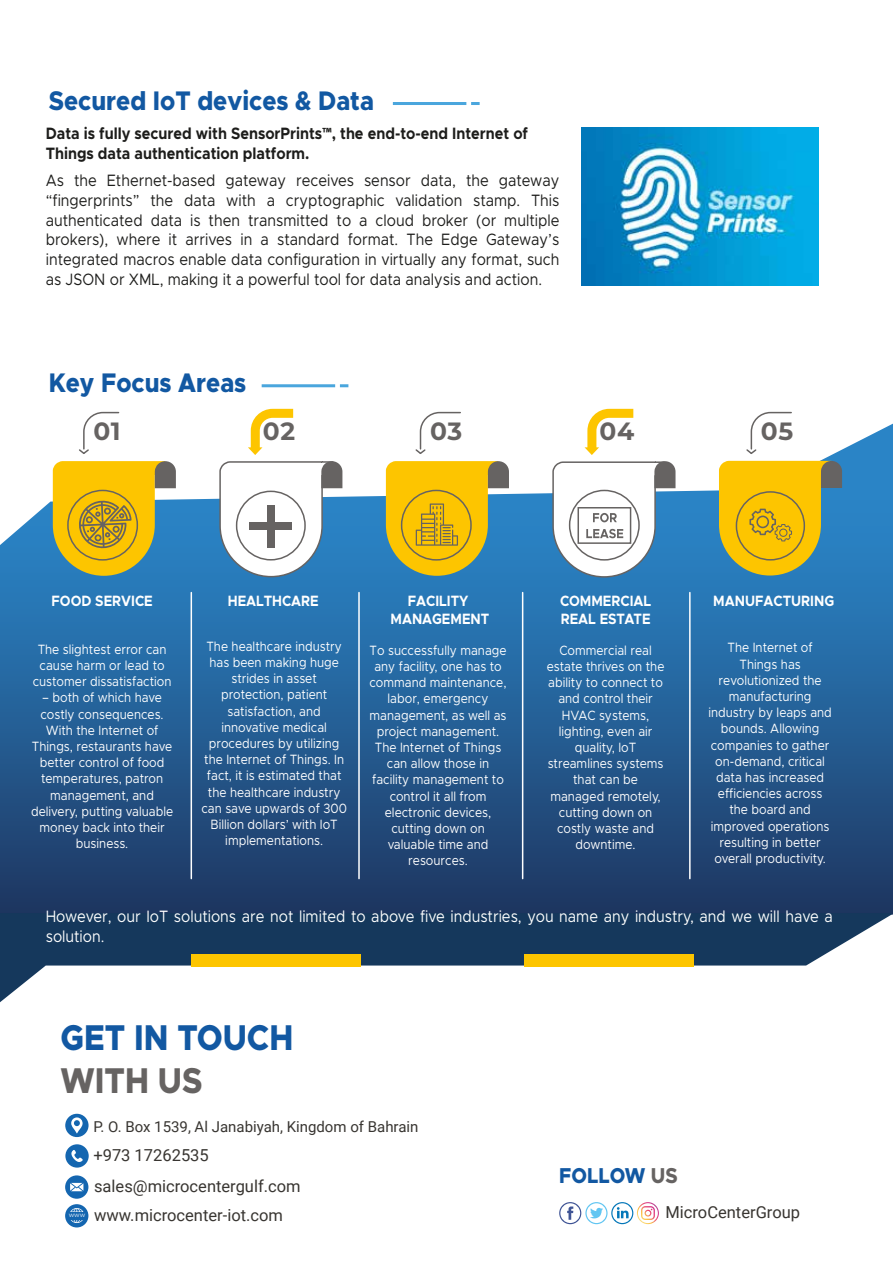
<style>
.page{position:relative;width:893px;height:1263px;background:#fff}
.page>*{position:absolute;margin:0;border:0;box-sizing:border-box;transform-origin:0 0}
.t1{font:800 36px "Metropolis";color:#1258a2;scale:.89 1}
.t2{font:800 36px "Metropolis";color:#666362;scale:.89 1}
.t3{font:800 27px "Metropolis";color:#1258a2;scale:.89 1}
.t4{font:700 24.9px "Montserrat";letter-spacing:.02em;color:#666362}
.t5{font:800 21.6px "Metropolis";color:#1258a2;scale:.89 1}
.t6{font:16.5px/19.8px "Metropolis";color:#1d1d1b;text-align:justify;scale:.89 1}
.t7{font:16.5px/19.8px "Metropolis";color:#fff;scale:.89 1}
.t8{font:700 16.5px/19.8px "Metropolis";color:#1d1d1b;scale:.89 1}
.t9{font:16.5px "Roboto";color:#383531}
.t10{font:700 15px/18px "Metropolis";color:#fff;text-align:center;scale:.89 1}
.t11{font:15px "Roboto";color:#383531}
.t12{font:13.5px/16.2px "Metropolis";color:#fff;text-align:center;scale:.89 1}
.t13{font:300 6.45px "Metropolis";color:#fff;scale:1.06 1}
.s1{font-family:"Myriad Pro"}
.s2{color:#666362}
</style>
<div class="page">
<svg style="left:65px;top:1175px;width:23px;height:24px"></svg>
<div style="left:65px;top:1144px;width:24px;height:23px;background:#1466b0;border-radius:50%"></div>
<div style="left:65px;top:1114px;width:24px;height:23px;background:#1466b0;border-radius:50%"></div>
<svg style="left:675px;top:423px;width:218px;height:64px"></svg>
<img style="left:582px;top:127px;width:236px;height:158px">
<svg style="left:0;top:487px;width:893px;height:428px;background:#265e93"></svg>
<svg style="left:0;top:913px;width:892px;height:90px;fill:#15385c"></svg>
<svg style="left:79px;top:411px;width:41px;height:43px"></svg>
<svg style="left:53px;top:461px;width:123px;height:115px;background:#c0ab37"></svg>
<svg style="left:415px;top:411px;width:46px;height:43px"></svg>
<svg style="left:386px;top:461px;width:123px;height:115px;background:#c1ac34"></svg>
<svg style="left:219px;top:408px;width:123px;height:170px"></svg>
<div style="left:237px;top:491px;width:68px;height:69px;background:#fff;border-radius:50%"></div>
<div style="left:236px;top:491px;width:70px;height:69px;border:2px solid #666362;border-radius:50%"></div>
<div style="left:267px;top:505px;width:7px;height:42px;background:#666362"></div>
<div style="left:250px;top:522px;width:42px;height:8px;background:#666362"></div>
<svg style="left:552px;top:408px;width:123px;height:170px"></svg>
<div style="left:577px;top:507px;width:54px;height:37px;border:2px solid #666362"></div>
<svg style="left:745px;top:411px;width:48px;height:44px"></svg>
<svg style="left:719px;top:461px;width:123px;height:114px;background:#c4ae30"></svg>
<hr style="left:191px;top:592px;width:1px;height:287px;background:#fff">
<hr style="left:358px;top:592px;width:2px;height:287px;background:#fff">
<hr style="left:522px;top:592px;width:1px;height:287px;background:#fff">
<hr style="left:689px;top:592px;width:2px;height:287px;background:#fff">
<div style="left:525px;top:955px;width:169px;height:12px;background:#fdc500"></div>
<div style="left:192px;top:955px;width:169px;height:12px;background:#fdc500"></div>
<hr style="left:393px;top:102px;width:73px;height:3px;background:#4aa6dd">
<svg style="left:471px;top:102px;width:9px;height:3px"></svg>
<hr style="left:262px;top:384px;width:73px;height:3px;background:#4aa6dd">
<svg style="left:340px;top:384px;width:8px;height:3px"></svg>
<svg style="left:71px;top:1117px;width:12px;height:16px"></svg>
<svg style="left:70px;top:1183px;width:13px;height:8px"></svg>
<div style="left:65px;top:1204px;width:23px;height:23px;background:#1466b0;border-radius:50%"></div>
<svg style="left:71px;top:1150px;width:12px;height:12px"></svg>
<svg style="left:559px;top:1202px;width:100px;height:22px"></svg>
<svg style="left:70px;top:1208px;width:14px;height:15px"></svg>
<div style="left:68px;top:1212px;width:19px;height:7px;background:#1466b0"></div>
<h2 class="t3" style="left:49px;top:84px;width:367px">Secured IoT devices &amp; Data</h2>
<p class="t8" style="left:46px;top:124px;width:543px">Data is fully secured with SensorPrints<span class="s1">™</span>, the end-to-end Internet of<br>Things data authentication platform.</p>
<p class="t6" style="left:46px;top:170px;width:579px">As the Ethernet-based gateway receives sensor data, the gateway “fingerprints” the data with a cryptographic validation stamp. This authenticated data is then transmitted to a cloud broker (or multiple brokers), where it arrives in a standard format. The Edge Gateway’s integrated macros enable data configuration in virtually any format, such as JSON or XML, making it a powerful tool for data analysis and action.</p>
<h2 class="t3" style="left:49px;top:366px;width:224px">Key Focus Areas</h2>
<h3 class="t4" style="left:93px;top:413px;width:29px">01</h3>
<h3 class="t4" style="left:263px;top:413px;width:34px">02</h3>
<h3 class="t4" style="left:430px;top:413px;width:34px">03</h3>
<h3 class="t4" style="left:600px;top:413px;width:36px">04</h3>
<h3 class="t4" style="left:761px;top:413px;width:34px">05</h3>
<p class="t10" style="left:51px;top:592px;width:115px">FOOD SERVICE</p>
<p class="t10" style="left:228px;top:592px;width:104px">HEALTHCARE</p>
<p class="t10" style="left:390px;top:592px;width:113px">FACILITY<br>MANAGEMENT</p>
<p class="t10" style="left:560px;top:592px;width:104px;text-align:left">COMMERCIAL<br>REAL ESTATE</p>
<p class="t10" style="left:713px;top:592px;width:137px">MANUFACTURING</p>
<p class="t12" style="left:33px;top:641px;width:157px">The slightest error can cause harm or lead to customer dissatisfaction</p>
<p class="t12" style="left:31px;top:689px;width:161px">– both of which have costly consequences.<br>With the Internet of<br>Things, restaurants have better control of food temperatures, patron management, and delivery, putting valuable money back into their business.</p>
<p class="t12" style="left:201px;top:638px;width:165px">The healthcare industry has been making huge strides in asset protection, patient satisfaction, and innovative medical procedures by utilizing the Internet of Things. In fact, it is estimated that the healthcare industry can save upwards of 300<br>Billion dollars’ with IoT implementations.</p>
<p class="t12" style="left:370px;top:642px;width:155px">To successfully manage any facility, one has to command maintenance, labor, emergency management, as well as project management.<br>The Internet of Things can allow those in facility management to control it all from electronic devices, cutting down on valuable time and resources.</p>
<p class="t12" style="left:547px;top:642px;width:134px">Commercial real estate thrives on the ability to connect to and control their<br>HVAC systems, lighting, even air quality, IoT streamlines systems that can be managed remotely, cutting down on costly waste and downtime.</p>
<p class="t12" style="left:708px;top:639px;width:140px">The Internet of<br>Things has revolutionized the manufacturing industry by leaps and bounds. Allowing companies to gather on-demand, critical data has increased efficiencies across the board and improved operations resulting in better overall productivity.</p>
<p class="t7" style="left:46px;top:906px;width:886px">However, our IoT solutions are not limited to above five industries, you name any industry, and we will have a solution.</p>
<h1 class="t1" style="left:61px;top:1014px;width:263px">GET IN TOUCH</h1>
<h1 class="t2" style="left:61px;top:1057px;width:161px">WITH US</h1>
<p class="t11" style="left:93px;top:1116px;width:327px">P. O. Box 1539, Al Janabiyah, Kingdom of Bahrain</p>
<p class="t13" style="left:69px;top:1211px;width:17px">www</p>
<p class="t9" style="left:93px;top:1143px;width:117px">+973 17262535</p>
<p class="t9" style="left:94px;top:1174px;width:208px">sales@microcentergulf.com</p>
<h3 class="t5" style="left:559px;top:1161px;width:134px">FOLLOW <span class="s2">US</span></h3>
<p class="t9" style="left:94px;top:1203px;width:190px">www.microcenter-iot.com</p>
<p class="t9" style="left:665px;top:1201px;width:136px">MicroCenterGroup</p>
</div>
